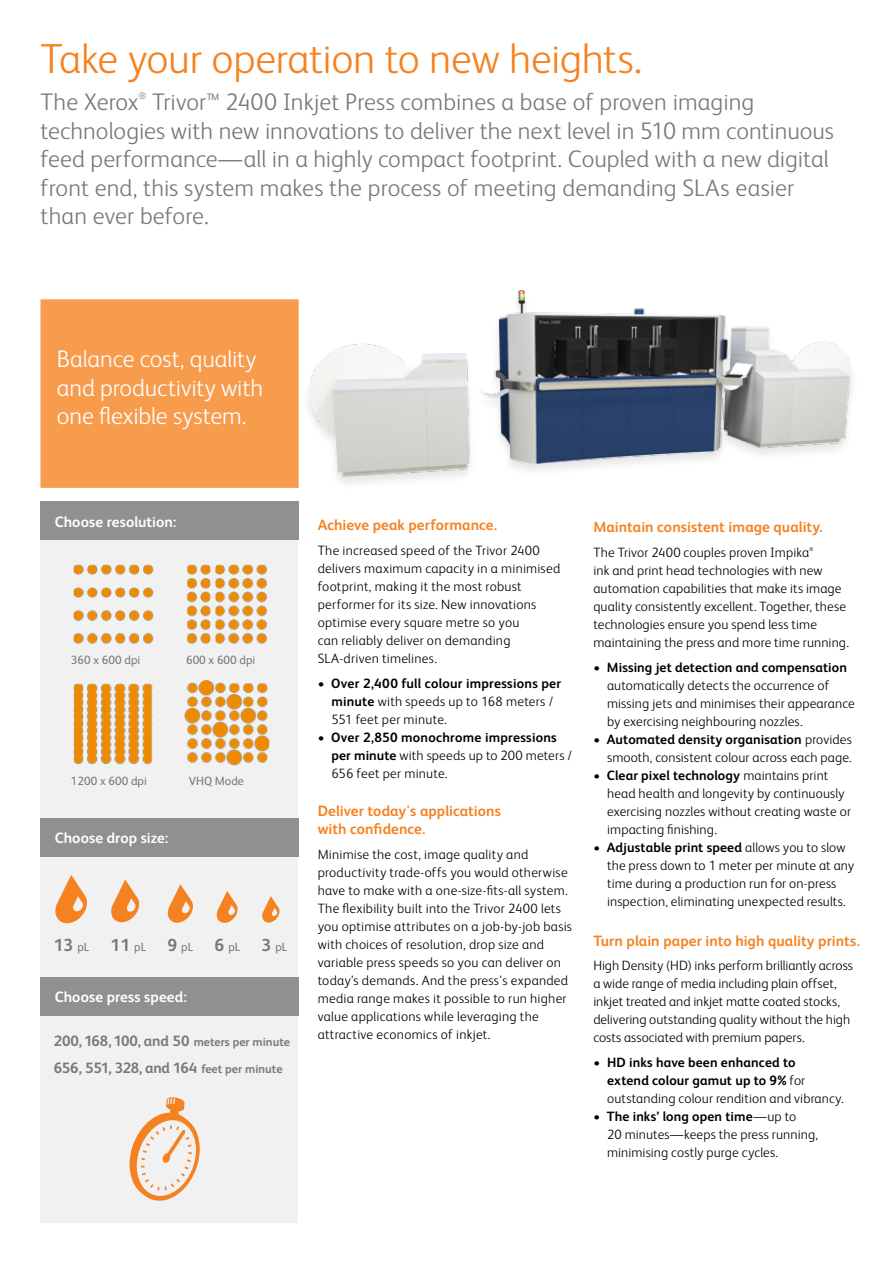
<style>
.page{position:relative;width:893px;height:1263px;background:#fff}
.page>*{position:absolute;margin:0;border:0;box-sizing:border-box;transform-origin:0 0}
.t1{font:300 42px "Xerox Sans";letter-spacing:-.01em;color:#f58220}
.t2{font:300 24px/28.5px "Xerox Sans";color:#77787b}
.t3{font:300 24px/28.5px "Xerox Sans";letter-spacing:-.005em;color:#fff}
.t4{font:700 15px/18px "Xerox Sans";letter-spacing:.005em;color:#f58220}
.t5{font:700 15px/27.6px "Xerox Sans";letter-spacing:-.02em;color:#77787b}
.t6{font:700 15px "Xerox Sans";letter-spacing:.005em;color:#fff}
.t7{font:300 13.5px/18px "Xerox Sans";letter-spacing:.01em;color:#000}
.t8{font:700 13.5px/18px "Xerox Sans";letter-spacing:.01em;color:#000}
.t9{font:12px "Xerox Sans";color:#77787b}
.t10{font:300 9.6px "Xerox Sans";color:#77787b}
.t11{font:300 5.4px "Xerox Sans";color:#000}
.s1{font-weight:700;font-size:17.4px}
.s2{font-size:12px}
.s3{font-weight:700}
.s4{font-weight:300}
</style>
<div class="page">
<img style="left:309px;top:291px;width:543px;height:185px">
<div style="left:40px;top:501px;width:258px;height:721px;background:#eeeeef"></div>
<div style="left:40px;top:976px;width:259px;height:39px;background:#8f9092"></div>
<div style="left:40px;top:501px;width:259px;height:39px;background:#8f9092"></div>
<div style="left:40px;top:818px;width:259px;height:39px;background:#8f9092"></div>
<div style="left:40px;top:299px;width:259px;height:189px;background:#f79b4c;border:1px solid #f58220"></div>
<img style="left:73px;top:564px;width:194px;height:80px">
<img style="left:73px;top:683px;width:80px;height:82px">
<img style="left:184px;top:680px;width:86px;height:86px">
<svg style="left:55px;top:875px;width:32px;height:48px"></svg>
<svg style="left:111px;top:879px;width:28px;height:43px"></svg>
<svg style="left:168px;top:884px;width:25px;height:39px"></svg>
<svg style="left:217px;top:891px;width:21px;height:32px"></svg>
<svg style="left:262px;top:896px;width:17px;height:27px"></svg>
<svg style="left:130px;top:1097px;width:70px;height:104px"></svg>
<h1 class="t1" style="left:40px;top:31px;width:603px">Take your operation to new heights.</h1>
<h2 class="t2" style="left:40px;top:87px;width:100px">The Xerox</h2>
<p class="t10" style="left:139px;top:90px;width:9px">®</p>
<p class="t2" style="left:41px;top:87px;width:795px;text-indent:112px">Trivor™ 2400 Inkjet Press combines a base of proven imaging technologies with new innovations to deliver the next level in 510 mm continuous feed performance—all in a highly compact footprint. Coupled with a new digital front end, this system makes the process of meeting demanding SLAs easier than ever before.</p>
<h2 class="t3" style="left:57px;top:343px;width:208px">Balance cost, quality and productivity with one flexible system.</h2>
<p class="t6" style="left:55px;top:512px;width:123px">Choose resolution:</p>
<p class="t9" style="left:71px;top:652px;width:71px">360 x 600 dpi</p>
<p class="t9" style="left:186px;top:652px;width:71px">600 x 600 dpi</p>
<p class="t9" style="left:71px;top:773px;width:77px">1200 x 600 dpi</p>
<p class="t9" style="left:189px;top:773px;width:57px">VHQ Mode</p>
<p class="t6" style="left:55px;top:827px;width:115px">Choose drop size:</p>
<p class="t9" style="left:54px;top:938px;width:235px"><span class="s1">13</span> pL <span class="s1">11</span> pL <span class="s1">9</span> pL <span class="s1">6</span> pL <span class="s1">3</span> pL</p>
<p class="t6" style="left:55px;top:986px;width:134px">Choose press speed:</p>
<p class="t5" style="left:54px;top:1026px;width:238px">200, 168, 100, and 50 <span class="s2">meters per minute<br></span>656, 551, 328, and 164 <span class="s2">feet per minute</span></p>
<p class="t4" style="left:318px;top:516px;width:181px">Achieve peak performance.</p>
<p class="t7" style="left:318px;top:541px;width:244px">The increased speed of the Trivor 2400 delivers maximum capacity in a minimised footprint, making it the most robust performer for its size. New innovations optimise every square metre so you<br>can reliably deliver on demanding SLA-driven timelines.</p>
<p class="t7" style="left:331px;top:674px;width:231px;text-indent:-14px"><span class="s3">• Over 2,400 full colour impressions per minute</span> with speeds up to 168 meters /<br>551 feet per minute.</p>
<p class="t7" style="left:331px;top:728px;width:242px;text-indent:-14px"><span class="s3">• Over 2,850 monochrome impressions per minute</span> with speeds up to 200 meters /<br>656 feet per minute.</p>
<p class="t4" style="left:318px;top:801px;width:185px">Deliver today's applications with confidence.</p>
<p class="t7" style="left:318px;top:845px;width:256px">Minimise the cost, image quality and productivity trade-offs you would otherwise have to make with a one-size-fits-all system.<br>The flexibility built into the Trivor 2400 lets you optimise attributes on a job-by-job basis with choices of resolution, drop size and variable press speeds so you can deliver on today’s demands. And the press's expanded media range makes it possible to run higher value applications while leveraging the attractive economics of inkjet.</p>
<p class="t4" style="left:593px;top:517px;width:231px">Maintain consistent image quality.</p>
<p class="t7" style="left:593px;top:543px;width:217px">The Trivor 2400 couples proven Impika</p>
<p class="t11" style="left:809px;top:546px;width:6px">®</p>
<p class="t7" style="left:593px;top:561px;width:257px">ink and print head technologies with new automation capabilities that make its image quality consistently excellent. Together, these technologies ensure you spend less time maintaining the press and more time running.</p>
<p class="t8" style="left:593px;top:658px;width:255px">• Missing jet detection and compensation</p>
<p class="t7" style="left:607px;top:675px;width:249px">automatically detects the occurrence of missing jets and minimises their appearance by exercising neighbouring nozzles.</p>
<p class="t7" style="left:593px;top:729px;width:260px;text-align:right"><span class="s3">• Automated density organisation</span> provides smooth, consistent colour across each page.</p>
<p class="t7" style="left:607px;top:765px;width:245px;text-indent:-14px"><span class="s3">• Clear pixel technology</span> maintains print head health and longevity by continuously exercising nozzles without creating waste or impacting finishing.</p>
<p class="t7" style="left:607px;top:837px;width:249px;text-indent:-14px"><span class="s3">• Adjustable print speed</span> allows you to slow the press down to 1 meter per minute at any time during a production run for on-press inspection, eliminating unexpected results.</p>
<p class="t4" style="left:593px;top:931px;width:268px">Turn plain paper into high quality prints.</p>
<p class="t7" style="left:593px;top:956px;width:261px">High Density (HD) inks perform brilliantly across a wide range of media including plain offset, inkjet treated and inkjet matte coated stocks, delivering outstanding quality without the high costs associated with premium papers.</p>
<p class="t8" style="left:607px;top:1053px;width:238px;text-indent:-14px">• HD inks have been enhanced to<br>extend colour gamut up to 9% <span class="s4">for outstanding colour rendition and vibrancy.</span></p>
<p class="t7" style="left:607px;top:1107px;width:212px;text-indent:-14px"><span class="s3">• The inks’ long open time</span>—up to<br>20 minutes—keeps the press running, minimising costly purge cycles.</p>
</div>
